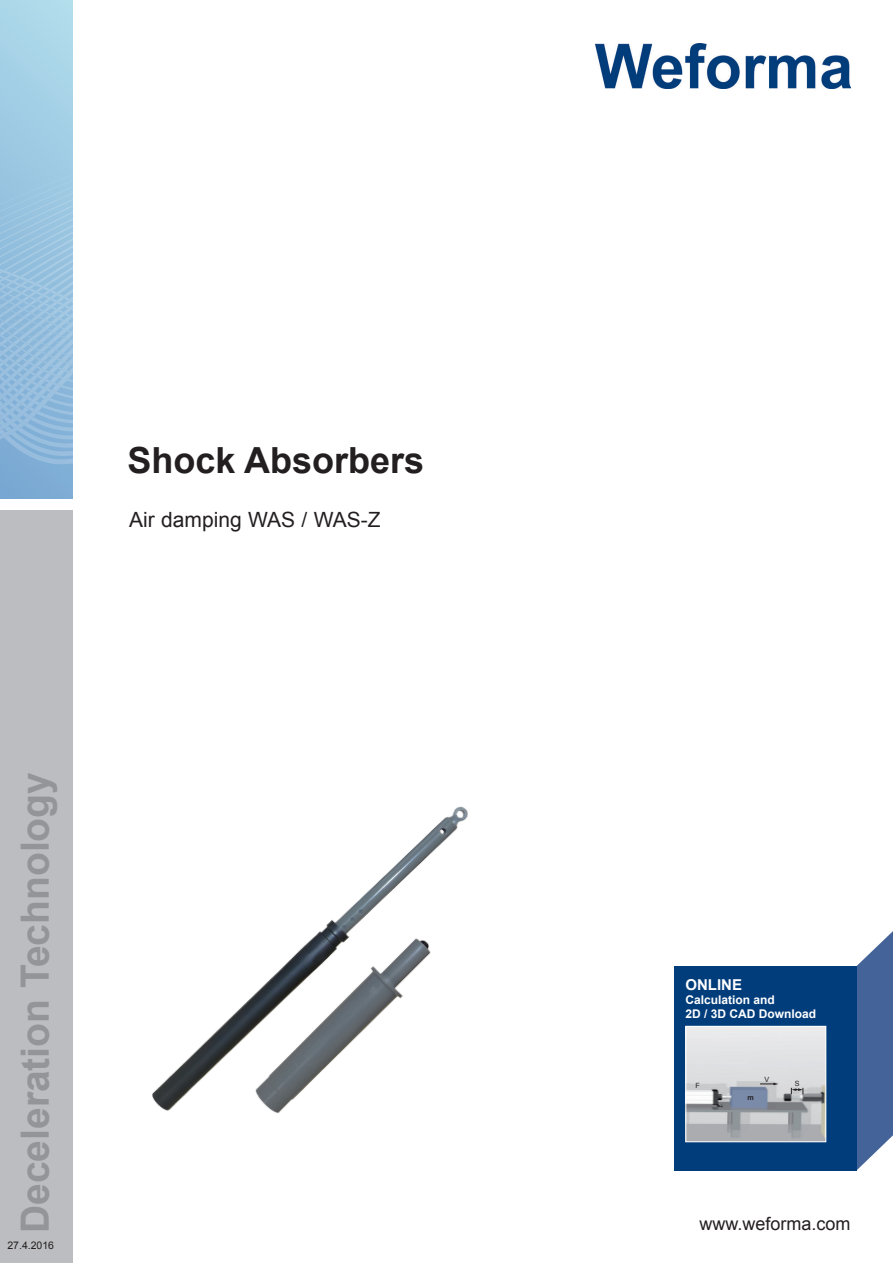
<style>
.page{position:relative;width:893px;height:1263px;background:#fff}
.page>*{position:absolute;margin:0;border:0;box-sizing:border-box;transform-origin:0 0}
.t1{font:700 39px "Arial";color:#939598}
.t2{font:700 36px "Arial";color:#231f20}
.t3{font:21px "Arial";color:#231f20}
.t4{font:18px "Arial";color:#231f20}
.t5{font:700 15px "Arial";color:#fff}
.t6{font:700 12px/14.4px "Arial";color:#fff}
.t7{font:10.5px "Arial";color:#231f20}
.t8{font:7.2px "Arial";color:#231f20}
.t9{font:700 7.2px "Arial";color:#231f20}
</style>
<div class="page">
<img style="left:595px;top:44px;width:255px;height:45px">
<svg style="left:0;top:0;width:72px;height:499px;background:#9ecbe3"></svg>
<svg style="left:0;top:107px;width:72px;height:360px;background:#96c0de"></svg>
<div style="left:0;top:510px;width:72px;height:753px;background:#bcbdc0"></div>
<svg style="left:856px;top:931px;width:37px;height:239px;background:#5c78a7"></svg>
<div style="left:674px;top:966px;width:182px;height:204px;background:#013c7b"></div>
<img style="left:687px;top:1028px;width:137px;height:112px">
<svg style="left:791px;top:1088px;width:13px;height:6px"></svg>
<svg style="left:760px;top:1083px;width:18px;height:2px"></svg>
<div style="left:685px;top:1026px;width:141px;height:116px;border:1px solid #fff"></div>
<img style="left:152px;top:806px;width:316px;height:305px">
<img style="left:222px;top:901px;width:240px;height:212px">
<h2 class="t2" style="left:128px;top:436px;width:298px">Shock Absorbers</h2>
<h3 class="t3" style="left:129px;top:506px;width:253px">Air damping WAS / WAS-Z</h3>
<h1 class="t1" style="left:9px;top:1233px;width:462px;rotate:-90deg">Deceleration Technology</h1>
<p class="t7" style="left:7px;top:1239px;width:48px">27.4.2016</p>
<p class="t5" style="left:685px;top:974px;width:58px">ONLINE</p>
<p class="t6" style="left:685px;top:993px;width:132px">Calculation and<br>2D / 3D CAD Download</p>
<p class="t8" style="left:695px;top:1080px;width:6px">F</p>
<p class="t9" style="left:747px;top:1093px;width:8px">m</p>
<p class="t8" style="left:764px;top:1075px;width:6px">V</p>
<p class="t8" style="left:795px;top:1079px;width:6px">S</p>
<h3 class="t4" style="left:699px;top:1211px;width:153px">www.weforma.com</h3>
</div>
